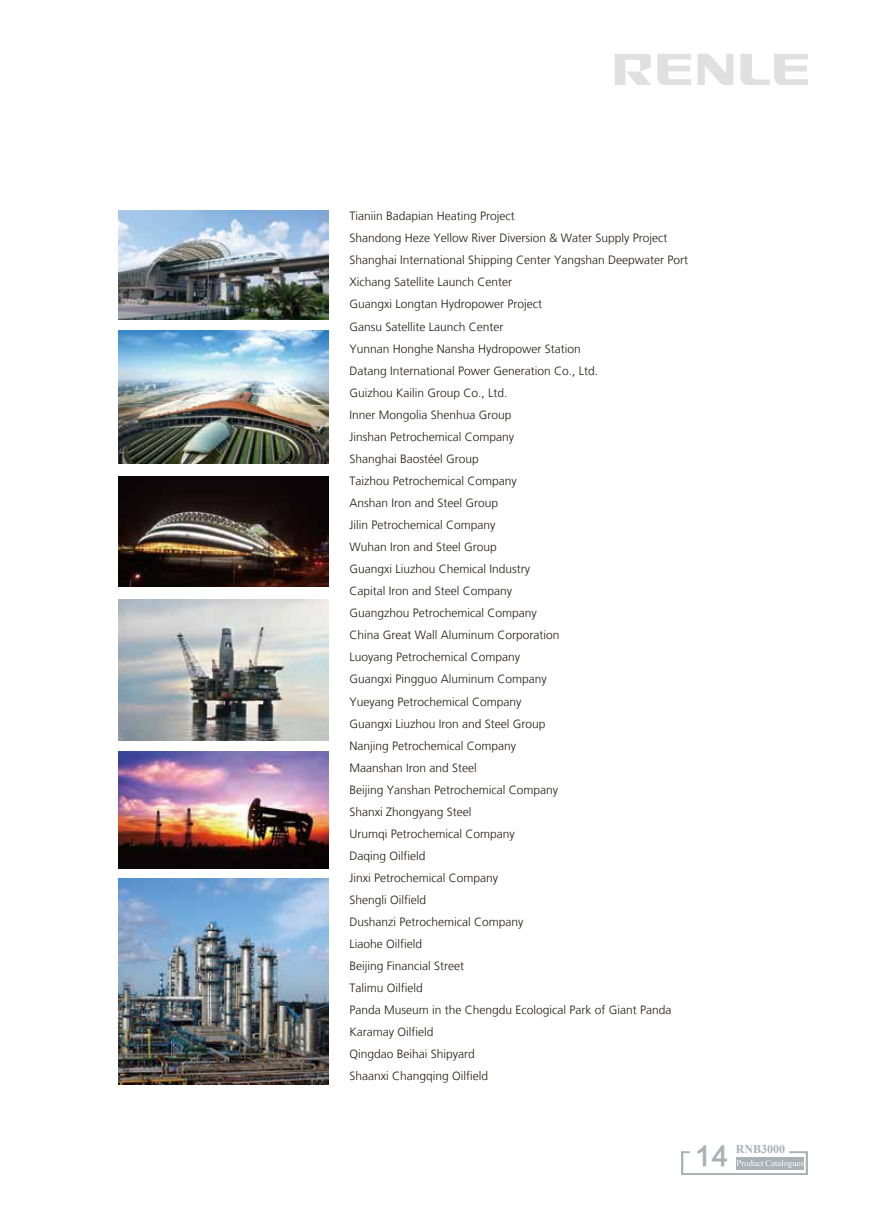
<style>
.page{position:relative;width:893px;height:1212px;background:#fff}
.page>*{position:absolute;margin:0;border:0;box-sizing:border-box;transform-origin:0 0}
.t1{font:25.5px "FZLTCHJW GB1 0";color:#aab1b5}
.t2{font:300 12px/22px "Frutiger LT";color:#221815}
.t3{font:700 12px "Times New Roman";color:#aab1b5}
</style>
<div class="page">
<svg style="left:681px;top:1151px;width:127px;height:24px"></svg>
<img style="left:119px;top:476px;width:210px;height:111px">
<img style="left:119px;top:331px;width:210px;height:132px">
<img style="left:119px;top:752px;width:210px;height:116px">
<img style="left:119px;top:599px;width:210px;height:142px">
<img style="left:119px;top:879px;width:210px;height:205px">
<img style="left:119px;top:210px;width:210px;height:110px">
<svg style="left:615px;top:54px;width:193px;height:31px"></svg>
<p class="t2" style="left:349px;top:205px;width:340px">Tianiin Badapian Heating Project<br>Shandong Heze Yellow River Diversion &amp; Water Supply Project<br>Shanghai International Shipping Center Yangshan Deepwater Port<br>Xichang Satellite Launch Center<br>Guangxi Longtan Hydropower Project<br>Gansu Satellite Launch Center<br>Yunnan Honghe Nansha Hydropower Station<br>Datang International Power Generation Co., Ltd.<br>Guizhou Kailin Group Co., Ltd.<br>Inner Mongolia Shenhua Group<br>Jinshan Petrochemical Company<br>Shanghai Baostéel Group<br>Taizhou Petrochemical Company<br>Anshan Iron and Steel Group<br>Jilin Petrochemical Company<br>Wuhan Iron and Steel Group<br>Guangxi Liuzhou Chemical Industry<br>Capital Iron and Steel Company<br>Guangzhou Petrochemical Company<br>China Great Wall Aluminum Corporation<br>Luoyang Petrochemical Company<br>Guangxi Pingguo Aluminum Company<br>Yueyang Petrochemical Company<br>Guangxi Liuzhou Iron and Steel Group<br>Nanjing Petrochemical Company<br>Maanshan Iron and Steel<br>Beijing Yanshan Petrochemical Company<br>Shanxi Zhongyang Steel<br>Urumqi Petrochemical Company<br>Daqing Oilfield<br>Jinxi Petrochemical Company<br>Shengli Oilfield<br>Dushanzi Petrochemical Company<br>Liaohe Oilfield<br>Beijing Financial Street<br>Talimu Oilfield<br>Panda Museum in the Chengdu Ecological Park of Giant Panda<br>Karamay Oilfield<br>Qingdao Beihai Shipyard<br>Shaanxi Changqing Oilfield</p>
<h1 class="t1" style="left:696px;top:1142px;width:34px">14</h1>
<p class="t3" style="left:736px;top:1140px;width:51px">RNB3000</p>
</div>
